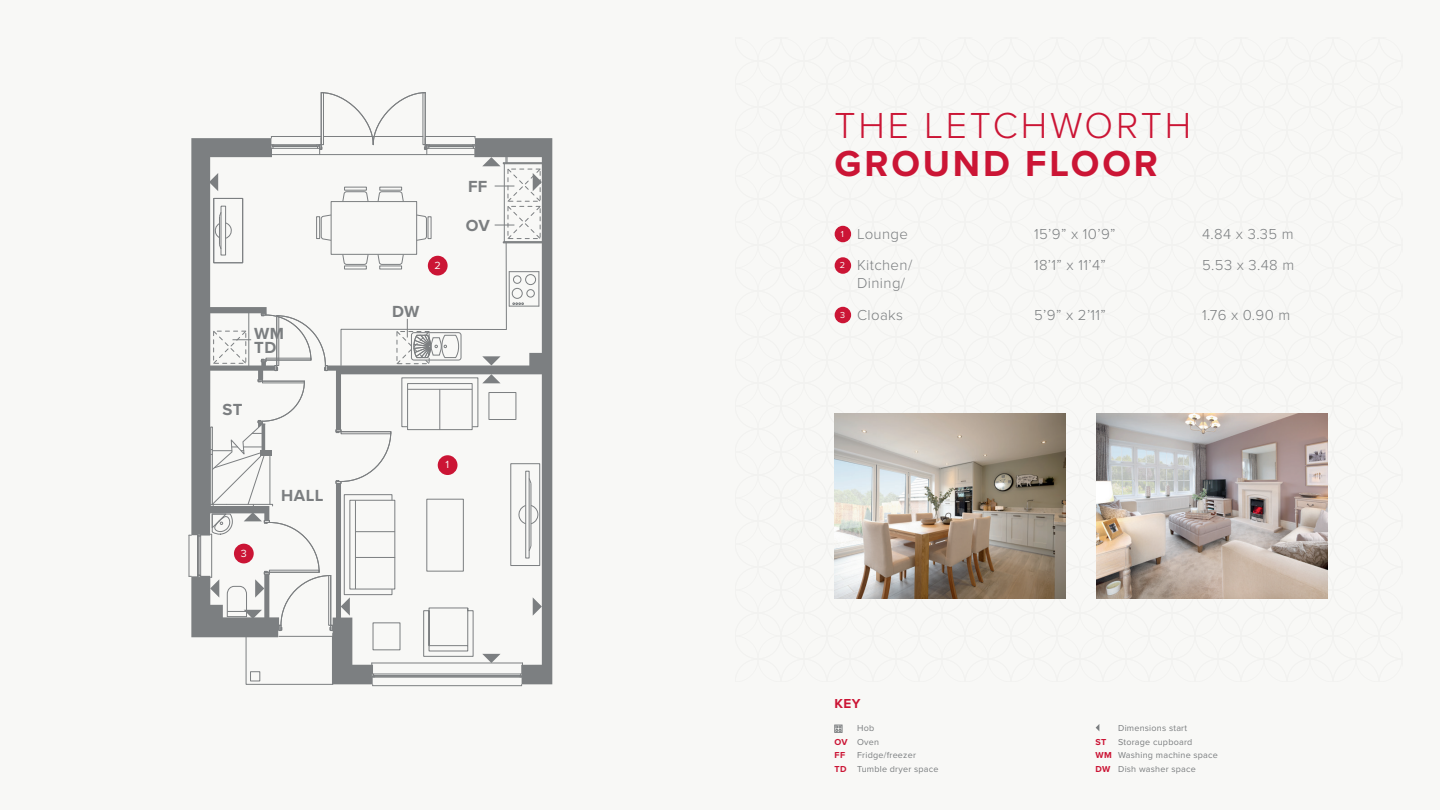
<style>
.page{position:relative;width:1440px;height:810px;background:#f8f8f6}
.page>*{position:absolute;margin:0;border:0;box-sizing:border-box;transform-origin:0 0}
.t1{font:300 37.5px "Proxima Nova";letter-spacing:.075em;color:#cb1535}
.t2{font:700 37.5px "Proxima Nova";letter-spacing:.075em;color:#cb1535}
.t3{font:700 16.65px "Proxima Nova";letter-spacing:.025em;color:#7b7e80}
.t4{font:300 15px/31.5px "Proxima Nova";letter-spacing:.025em;color:#7b7e80;text-align:right}
.t5{font:700 13.5px "Proxima Nova";color:#cb1535}
.t6{font:10.8px "Proxima Nova";color:#f8f8f6}
.t7{font:9px/13.5px "Proxima Nova";letter-spacing:.025em;color:#7b7e80}
.t8{font:700 9px "Proxima Nova";color:#cb1535}
.s1{font-weight:400;font-size:9px;color:#f8f8f6}
.s2{font-weight:700;color:#cb1535}
.s3{color:#7a7c7e}
</style>
<div class="page">
<div style="left:542px;top:138px;width:10px;height:546px;background:#7c7f81"></div>
<hr style="left:373px;top:686px;width:149px;height:1px;background:#7c7f81">
<div style="left:835px;top:226px;width:16px;height:16px;background:#cb1535;border-radius:50%"></div>
<div style="left:835px;top:257px;width:16px;height:17px;background:#cb1535;border-radius:50%"></div>
<div style="left:835px;top:307px;width:16px;height:16px;background:#cb1535;border-radius:50%"></div>
<svg style="left:189px;top:92px;width:353px;height:594px"></svg>
<img style="left:834px;top:413px;width:231px;height:186px">
<img style="left:1097px;top:413px;width:230px;height:186px">
<div style="left:835px;top:725px;width:7px;height:7px;border:1px solid #7b7e80"></div>
<svg style="left:836px;top:726px;width:5px;height:6px"></svg>
<svg style="left:1096px;top:724px;width:3px;height:7px"></svg>
<h2 class="t3" style="left:254px;top:321px;width:31px">WM</h2>
<h2 class="t3" style="left:254px;top:335px;width:24px">TD</h2>
<h2 class="t3" style="left:223px;top:397px;width:21px">ST</h2>
<p class="t6" style="left:241px;top:545px;width:8px">3</p>
<h2 class="t3" style="left:281px;top:483px;width:44px">HALL</h2>
<h2 class="t3" style="left:392px;top:299px;width:29px">DW</h2>
<p class="t6" style="left:434px;top:257px;width:8px">2</p>
<h2 class="t3" style="left:468px;top:174px;width:21px">FF</h2>
<h2 class="t3" style="left:466px;top:213px;width:26px">OV</h2>
<p class="t6" style="left:446px;top:457px;width:5px">1</p>
<h1 class="t1" style="left:835px;top:98px;width:358px">THE LETCHWORTH</h1>
<h1 class="t2" style="left:835px;top:135px;width:325px">GROUND FLOOR</h1>
<h3 class="t4" style="left:841px;top:217px;width:69px"><span class="s1">1</span> Lounge</h3>
<h3 class="t4" style="left:1034px;top:217px;width:83px">15’9” x 10’9”</h3>
<h3 class="t4" style="left:1202px;top:217px;width:93px">4.84 x 3.35 m</h3>
<h3 class="t4" style="left:840px;top:248px;width:74px"><span class="s1">2</span> Kitchen/</h3>
<h3 class="t4" style="left:1034px;top:248px;width:73px">18’1” x 11’4”</h3>
<h3 class="t4" style="left:1202px;top:248px;width:94px">5.53 x 3.48 m</h3>
<h3 class="t4" style="left:840px;top:266px;width:67px">Dining/<br><span class="s1">3</span> Cloaks</h3>
<h3 class="t4" style="left:1034px;top:298px;width:73px">5’9” x 2’11”</h3>
<h3 class="t4" style="left:1202px;top:298px;width:90px">1.76 x 0.90 m</h3>
<h3 class="t5" style="left:835px;top:694px;width:27px">KEY</h3>
<p class="t7" style="left:835px;top:721px;width:46px;text-indent:22px">Hob<br><span class="s2">OV</span> Oven<br><span class="s2">FF</span></p>
<p class="t7" style="left:835px;top:748px;width:106px;text-align:center">Fridge/freezer<br><span class="s2">TD</span> Tumble dryer space</p>
<p class="t7" style="left:1118px;top:721px;width:71px">Dimensions start</p>
<p class="t7" style="left:1096px;top:735px;width:124px;text-indent:22px"><span class="s3">Storage</span> cupboard<br><span class="s2">WM</span> Washing machine space<br><span class="s2">DW</span> Dish washer space</p>
<p class="t8" style="left:1096px;top:735px;width:12px">ST</p>
</div>
